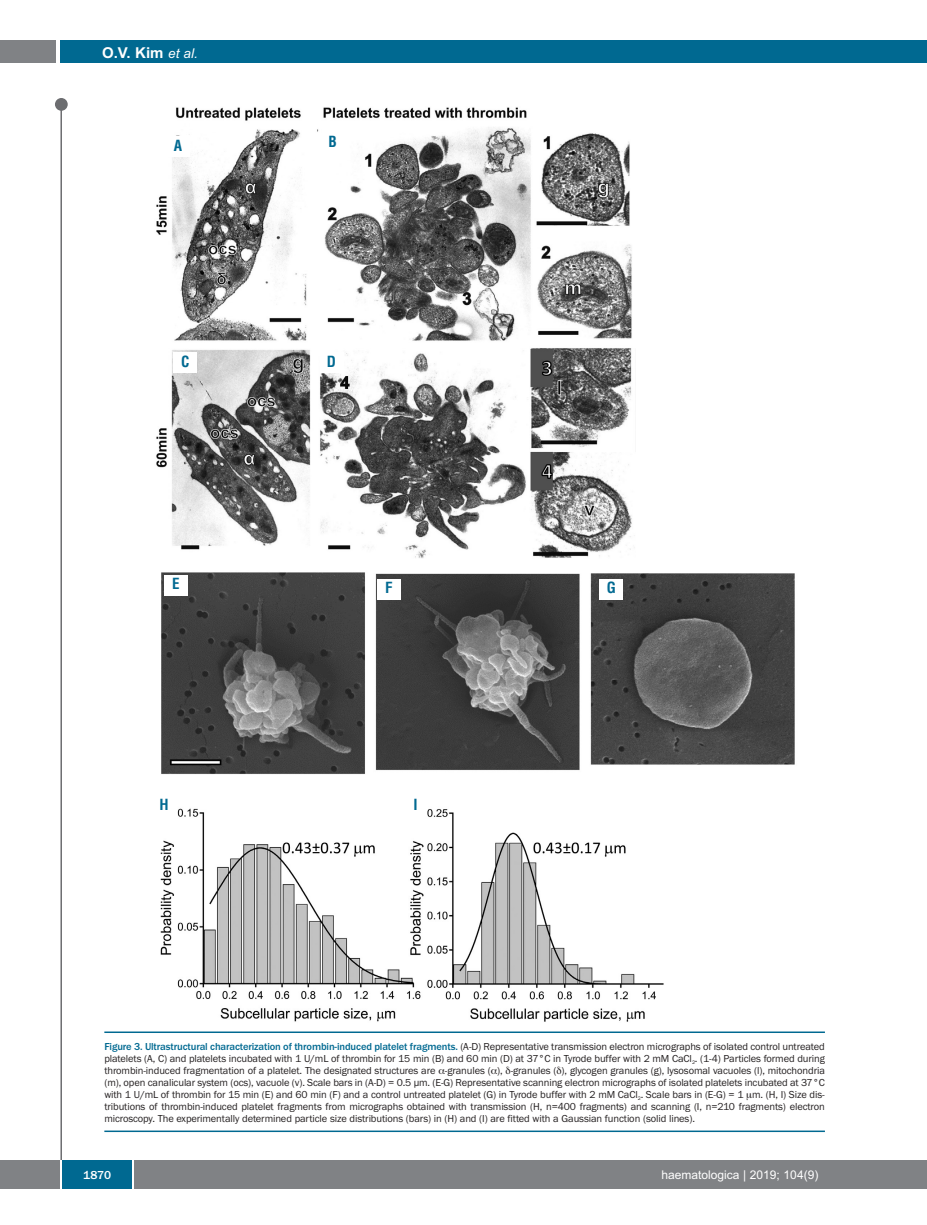
<style>
.page{position:relative;width:927px;height:1225px;background:#fff}
.page>*{position:absolute;margin:0;border:0;box-sizing:border-box;transform-origin:0 0}
.t1{font:700 15px "Arial";color:#fff}
.t2{font:700 condensed 15px "Helvetica";color:#006991}
.t3{font:12px "Arial";color:#fff}
.t4{font:500 12px "Franklin Gothic";color:#fff}
.t5{font:10.5px/12px "Franklin Gothic";letter-spacing:-.01em;color:#231f20;text-align:justify}
.s1{font-weight:400;font-style:italic;font-size:13.5px}
.s2{font-weight:500;color:#006991}
</style>
<div class="page">
<div style="left:911px;top:40px;width:16px;height:22px;background:#006991"></div>
<div style="left:910px;top:1160px;width:17px;height:28px;background:#808285"></div>
<div style="left:55px;top:98px;width:13px;height:13px;background:#6c6d70;border-radius:50%"></div>
<hr style="left:60px;top:101px;width:2px;height:1061px;background:#6c6d70">
<div style="left:60px;top:40px;width:852px;height:22px;background:#006991"></div>
<div style="left:0;top:40px;width:56px;height:22px;background:#808285"></div>
<div style="left:0;top:1160px;width:911px;height:28px;background:#808285"></div>
<div style="left:62px;top:1160px;width:71px;height:28px;background:#006991"></div>
<hr style="left:60px;top:1160px;width:2px;height:28px;background:#fff">
<svg style="left:133px;top:1160px;width:1px;height:28px"></svg>
<img style="left:156px;top:107px;width:639px;height:915px">
<hr style="left:104px;top:1031px;width:721px;height:2px;background:#006991">
<hr style="left:104px;top:1130px;width:721px;height:2px;background:#006991">
<div style="left:166px;top:136px;width:24px;height:21px;background:#fff"></div>
<div style="left:321px;top:133px;width:23px;height:20px;background:#fff"></div>
<div style="left:164px;top:575px;width:24px;height:20px;background:#fff"></div>
<div style="left:377px;top:579px;width:23px;height:20px;background:#fff"></div>
<div style="left:600px;top:579px;width:23px;height:20px;background:#fff"></div>
<div style="left:174px;top:353px;width:23px;height:20px;background:#fff"></div>
<div style="left:152px;top:796px;width:24px;height:20px;background:#fff"></div>
<div style="left:404px;top:796px;width:23px;height:20px;background:#fff"></div>
<div style="left:320px;top:353px;width:23px;height:20px;background:#fff"></div>
<h1 class="t1" style="left:102px;top:44px;width:97px">O.V. Kim <span class="s1">et al.</span></h1>
<h1 class="t2" style="left:174px;top:137px;width:10px">A</h1>
<h1 class="t2" style="left:328px;top:133px;width:10px">B</h1>
<h1 class="t2" style="left:181px;top:353px;width:10px">C</h1>
<h1 class="t2" style="left:327px;top:353px;width:11px">D</h1>
<h1 class="t2" style="left:172px;top:575px;width:9px">E</h1>
<h1 class="t2" style="left:385px;top:579px;width:9px">F</h1>
<h1 class="t2" style="left:607px;top:579px;width:11px">G</h1>
<h1 class="t2" style="left:159px;top:796px;width:11px">H</h1>
<h1 class="t2" style="left:413px;top:796px;width:6px">I</h1>
<p class="t5" style="left:104px;top:1040px;width:722px"><span class="s2">Figure 3. Ultrastructural characterization of thrombin-induced platelet fragments.</span> (A-D) Representative transmission electron micrographs of isolated control untreated platelets (A, C) and platelets incubated with 1 U/mL of thrombin for 15 min (B) and 60 min (D) at 37°C in Tyrode buffer with 2 mM CaCl<sub>2</sub>. (1-4) Particles formed during thrombin-induced fragmentation of a platelet. The designated structures are -granules ( ), -granules ( ), glycogen granules (g), lysosomal vacuoles (l), mitochondria (m), open canalicular system (ocs), vacuole (v). Scale bars in (A-D) = 0.5 µm. (E-G) Representative scanning electron micrographs of isolated platelets incubated at 37°C with 1 U/mL of thrombin for 15 min (E) and 60 min (F) and a control untreated platelet (G) in Tyrode buffer with 2 mM CaCl<sub>2</sub>. Scale bars in (E-G) = 1 m. (H, I) Size dis&shy;tributions of thrombin-induced platelet fragments from micrographs obtained with transmission (H, n=400 fragments) and scanning (I, n=210 fragments) electron microscopy. The experimentally determined particle size distributions (bars) in (H) and (I) are fitted with a Gaussian function (solid lines).</p>
<p class="t4" style="left:83px;top:1167px;width:30px">1870</p>
<p class="t3" style="left:661px;top:1167px;width:158px">haematologica | 2019; 104(9)</p>
</div>
